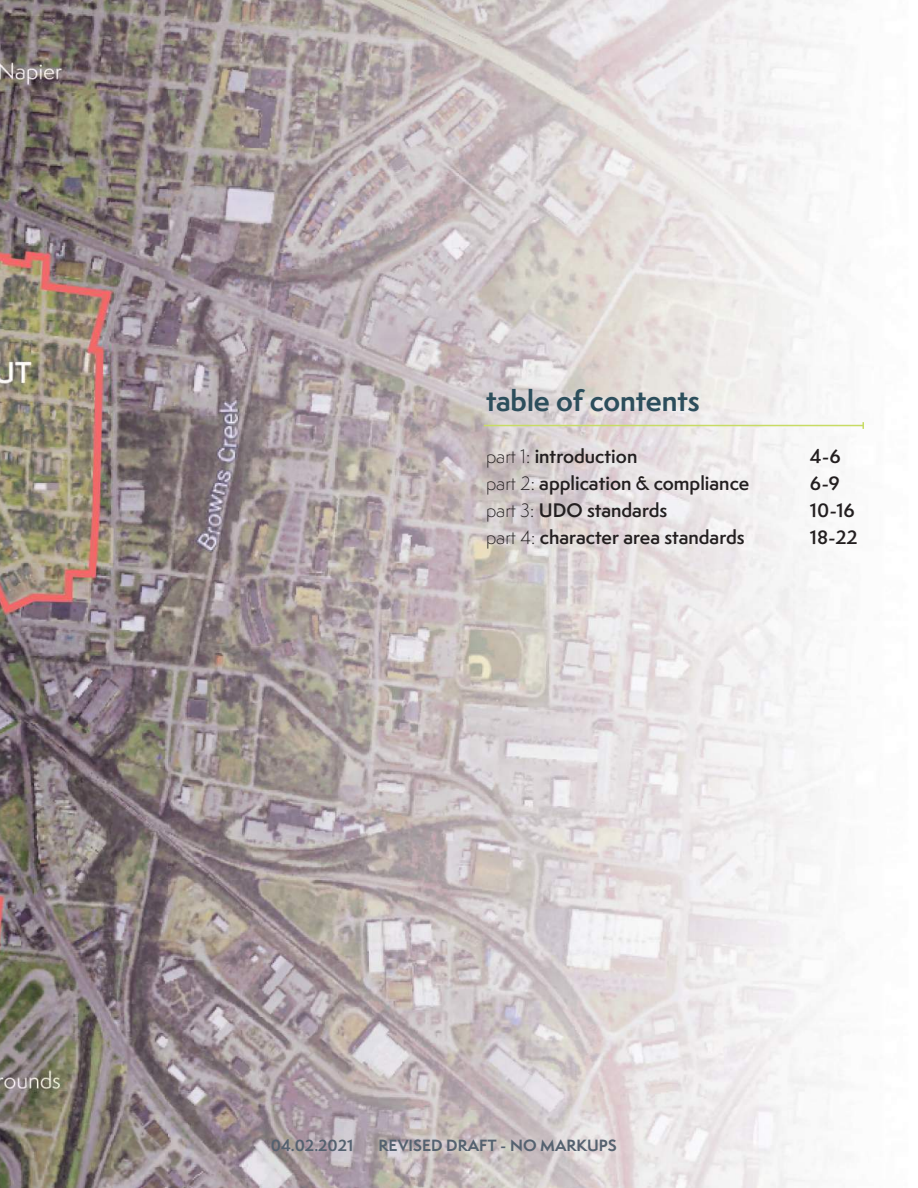
<style>
.page{position:relative;width:918px;height:1188px;background:#fff}
.page>*{position:absolute;margin:0;border:0;box-sizing:border-box;transform-origin:0 0}
._1_Subtitle{font:700 27px "Semplicita Pro";color:#2c4e5c}
.t1{font:600 18px "Semplicita Pro";color:#231f20}
.t2{font:700 15px "Semplicita Pro";color:#556270}
.s1{font-weight:300}
</style>
<div class="page">
<img style="left:0;top:0;width:862px;height:1188px">
<hr style="left:484px;top:425px;width:379px;height:1px;background:#c7db64">
<svg style="left:862px;top:422px;width:2px;height:7px"></svg>
<p class="_1_Subtitle" style="left:486px;top:381px;width:215px">table of contents</p>
<p class="t1" style="left:486px;top:443px;width:153px"><span class="s1">part 1:</span> introduction</p>
<p class="t1" style="left:810px;top:443px;width:32px">4-6</p>
<p class="t1" style="left:486px;top:470px;width:265px"><span class="s1">part 2:</span> application &amp; compliance</p>
<p class="t1" style="left:810px;top:470px;width:32px">6-9</p>
<p class="t1" style="left:486px;top:497px;width:183px"><span class="s1">part 3:</span> UDO standards</p>
<p class="t1" style="left:810px;top:497px;width:46px">10-16</p>
<p class="t1" style="left:486px;top:524px;width:260px"><span class="s1">part 4:</span> character area standards</p>
<p class="t1" style="left:810px;top:524px;width:49px">18-22</p>
<p class="t2" style="left:271px;top:1134px;width:84px">04.02.2021</p>
<p class="t2" style="left:379px;top:1134px;width:240px">REVISED DRAFT - NO MARKUPS</p>
</div>
